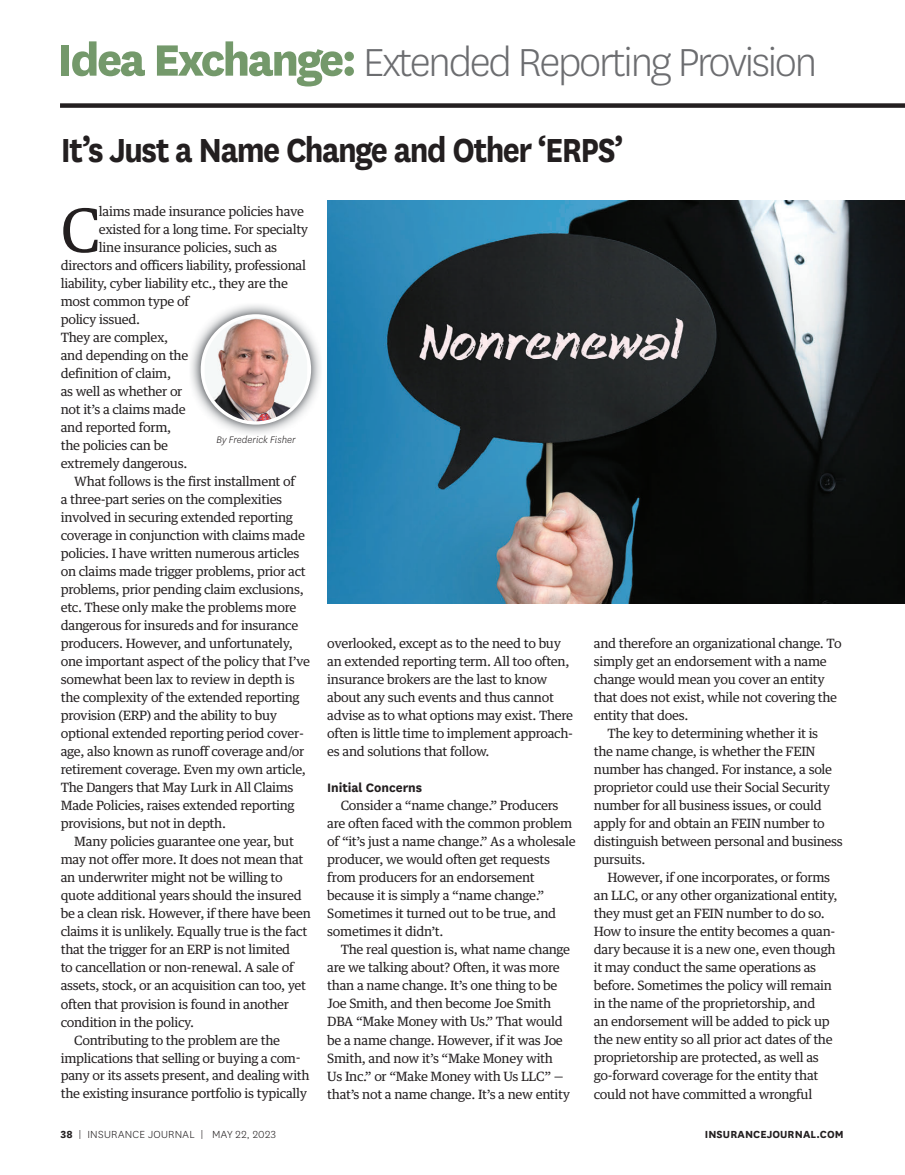
<style>
.page{position:relative;width:905px;height:1175px;background:#fff}
.page>*{position:absolute;margin:0;border:0;box-sizing:border-box;transform-origin:0 0}
.t1{font:60.3px "Guardian Text Egyp";color:#231f20}
.t2{font:300 45.6px "National";letter-spacing:-.05em;color:#6c6d70}
.t3{font:700 39px "National";letter-spacing:-.045em;color:#231f20;scale:.9 1}
.t4{font:700 14.25px "National";letter-spacing:-.005em;color:#231f20}
.t5{font:12.9px/18px "Guardian Text Egyp";letter-spacing:-.025em;color:#231f20}
.t6{font:300 12px "National";letter-spacing:.025em;color:#231f20}
.t7{font:700 12px "National";letter-spacing:.01em;color:#231f20}
.t8{font:italic 300 10.95px "National";color:#231f20}
.s1{font-weight:800;font-size:51.3px;color:#74996b}
.s2{font-weight:700}
</style>
<div class="page">
<div style="left:60px;top:103px;width:844px;height:5px;background:#231f20"></div>
<img style="left:191px;top:305px;width:129px;height:129px">
<img style="left:205px;top:316px;width:102px;height:107px">
<div style="left:201px;top:314px;width:110px;height:110px;border:3px solid #fff;border-radius:50%"></div>
<img style="left:327px;top:200px;width:577px;height:403px">
<h2 class="t2" style="left:58px;top:33px;width:761px"><span class="s1">Idea Exchange:</span> Extended Reporting Provision</h2>
<h3 class="t3" style="left:61px;top:122px;width:626px">It’s Just a Name Change and Other ‘ERPS’</h3>
<h1 class="t1" style="left:61px;top:180px;width:41px">C</h1>
<p class="t5" style="left:99px;top:201px;width:206px">laims made insurance policies have</p>
<p class="t5" style="left:99px;top:219px;width:211px">existed for a long time. For specialty</p>
<p class="t5" style="left:99px;top:237px;width:180px">line insurance policies, such as</p>
<p class="t5" style="left:61px;top:255px;width:247px">directors and officers liability, professional</p>
<p class="t5" style="left:61px;top:273px;width:229px">liability, cyber liability etc., they are the</p>
<p class="t5" style="left:61px;top:291px;width:130px">most common type of</p>
<p class="t5" style="left:61px;top:309px;width:81px">policy issued.</p>
<p class="t5" style="left:61px;top:327px;width:109px">They are complex,</p>
<p class="t5" style="left:61px;top:345px;width:129px">and depending on the</p>
<p class="t5" style="left:61px;top:363px;width:112px">definition of claim,</p>
<p class="t5" style="left:61px;top:381px;width:123px">as well as whether or</p>
<p class="t5" style="left:61px;top:399px;width:126px">not it’s a claims made</p>
<p class="t5" style="left:61px;top:417px;width:112px">and reported form,</p>
<p class="t5" style="left:61px;top:435px;width:109px">the policies can be</p>
<p class="t5" style="left:61px;top:453px;width:128px">extremely dangerous.</p>
<p class="t5" style="left:74px;top:471px;width:222px">What follows is the first installment of</p>
<p class="t5" style="left:61px;top:489px;width:223px">a three-part series on the complexities</p>
<p class="t5" style="left:61px;top:507px;width:233px">involved in securing extended reporting</p>
<p class="t5" style="left:61px;top:525px;width:246px">coverage in conjunction with claims made</p>
<p class="t5" style="left:61px;top:543px;width:240px">policies. I have written numerous articles</p>
<p class="t5" style="left:61px;top:561px;width:246px">on claims made trigger problems, prior act</p>
<p class="t5" style="left:61px;top:579px;width:244px">problems, prior pending claim exclusions,</p>
<p class="t5" style="left:61px;top:597px;width:237px">etc. These only make the problems more</p>
<p class="t5" style="left:61px;top:615px;width:239px">dangerous for insureds and for insurance</p>
<p class="t5" style="left:61px;top:633px;width:233px">producers. However, and unfortunately,</p>
<p class="t5" style="left:61px;top:651px;width:251px">one important aspect of the policy that I’ve</p>
<p class="t5" style="left:61px;top:669px;width:235px">somewhat been lax to review in depth is</p>
<p class="t5" style="left:61px;top:687px;width:240px">the complexity of the extended reporting</p>
<p class="t5" style="left:61px;top:705px;width:218px">provision (ERP) and the ability to buy</p>
<p class="t5" style="left:61px;top:723px;width:244px">optional extended reporting period cover-</p>
<p class="t5" style="left:61px;top:741px;width:245px">age, also known as runoff coverage and/or</p>
<p class="t5" style="left:61px;top:759px;width:247px">retirement coverage. Even my own article,</p>
<p class="t5" style="left:61px;top:777px;width:234px">The Dangers that May Lurk in All Claims</p>
<p class="t5" style="left:61px;top:795px;width:235px">Made Policies, raises extended reporting</p>
<p class="t5" style="left:61px;top:813px;width:167px">provisions, but not in depth.</p>
<p class="t5" style="left:74px;top:831px;width:221px">Many policies guarantee one year, but</p>
<p class="t5" style="left:61px;top:849px;width:244px">may not offer more. It does not mean that</p>
<p class="t5" style="left:61px;top:867px;width:223px">an underwriter might not be willing to</p>
<p class="t5" style="left:61px;top:885px;width:242px">quote additional years should the insured</p>
<p class="t5" style="left:61px;top:903px;width:251px">be a clean risk. However, if there have been</p>
<p class="t5" style="left:61px;top:921px;width:248px">claims it is unlikely. Equally true is the fact</p>
<p class="t5" style="left:61px;top:939px;width:231px">that the trigger for an ERP is not limited</p>
<p class="t5" style="left:61px;top:957px;width:234px">to cancellation or non-renewal. A sale of</p>
<p class="t5" style="left:61px;top:975px;width:247px">assets, stock, or an acquisition can too, yet</p>
<p class="t5" style="left:61px;top:993px;width:230px">often that provision is found in another</p>
<p class="t5" style="left:61px;top:1011px;width:135px">condition in the policy.</p>
<p class="t5" style="left:74px;top:1029px;width:207px">Contributing to the problem are the</p>
<p class="t5" style="left:61px;top:1047px;width:241px">implications that selling or buying a com-</p>
<p class="t5" style="left:61px;top:1065px;width:250px">pany or its assets present, and dealing with</p>
<p class="t5" style="left:61px;top:1083px;width:248px">the existing insurance portfolio is typically</p>
<p class="t8" style="left:216px;top:433px;width:80px">By Frederick Fisher</p>
<p class="t5" style="left:327px;top:633px;width:247px">overlooked, except as to the need to buy an extended reporting term. All too often, insurance brokers are the last to know about any such events and thus cannot advise as to what options may exist. There often is little time to implement approach&shy;es and solutions that follow.</p>
<p class="t4" style="left:327px;top:778px;width:96px">Initial Concerns</p>
<p class="t5" style="left:327px;top:795px;width:250px;text-indent:14px">Consider a “name change.” Producers are often faced with the common problem of “it’s just a name change.” As a wholesale producer, we would often get requests from producers for an endorsement because it is simply a “name change.” Sometimes it turned out to be true, and sometimes it didn’t.</p>
<p class="t5" style="left:327px;top:939px;width:244px;text-indent:14px">The real question is, what name change are we talking about? Often, it was more than a name change. It’s one thing to be Joe Smith, and then become Joe Smith DBA “Make Money with Us.” That would be a name change. However, if it was Joe Smith, and now it’s “Make Money with Us Inc.” or “Make Money with Us LLC” — that’s not a name change. It’s a new entity</p>
<p class="t5" style="left:594px;top:633px;width:249px">and therefore an organizational change. To</p>
<p class="t5" style="left:594px;top:651px;width:234px">simply get an endorsement with a name</p>
<p class="t5" style="left:594px;top:669px;width:232px">change would mean you cover an entity</p>
<p class="t5" style="left:594px;top:687px;width:245px">that does not exist, while not covering the</p>
<p class="t5" style="left:594px;top:705px;width:96px">entity that does.</p>
<p class="t5" style="left:607px;top:723px;width:212px">The key to determining whether it is</p>
<p class="t5" style="left:594px;top:741px;width:223px">the name change, is whether the FEIN</p>
<p class="t5" style="left:594px;top:759px;width:240px">number has changed. For instance, a sole</p>
<p class="t5" style="left:594px;top:777px;width:238px">proprietor could use their Social Security</p>
<p class="t5" style="left:594px;top:795px;width:229px">number for all business issues, or could</p>
<p class="t5" style="left:594px;top:813px;width:232px">apply for and obtain an FEIN number to</p>
<p class="t5" style="left:594px;top:831px;width:250px">distinguish between personal and business</p>
<p class="t5" style="left:594px;top:849px;width:53px">pursuits.</p>
<p class="t5" style="left:607px;top:867px;width:224px">However, if one incorporates, or forms</p>
<p class="t5" style="left:594px;top:885px;width:245px">an LLC, or any other organizational entity,</p>
<p class="t5" style="left:594px;top:903px;width:232px">they must get an FEIN number to do so.</p>
<p class="t5" style="left:594px;top:921px;width:243px">How to insure the entity becomes a quan-</p>
<p class="t5" style="left:594px;top:939px;width:243px">dary because it is a new one, even though</p>
<p class="t5" style="left:594px;top:957px;width:224px">it may conduct the same operations as</p>
<p class="t5" style="left:594px;top:975px;width:240px">before. Sometimes the policy will remain</p>
<p class="t5" style="left:594px;top:993px;width:223px">in the name of the proprietorship, and</p>
<p class="t5" style="left:594px;top:1011px;width:237px">an endorsement will be added to pick up</p>
<p class="t5" style="left:594px;top:1029px;width:240px">the new entity so all prior act dates of the</p>
<p class="t5" style="left:594px;top:1047px;width:226px">proprietorship are protected, as well as</p>
<p class="t5" style="left:594px;top:1065px;width:226px">go-forward coverage for the entity that</p>
<p class="t5" style="left:594px;top:1083px;width:220px">could not have committed a wrongful</p>
<p class="t6" style="left:60px;top:1127px;width:217px"><span class="s2">38</span> | INSURANCE JOURNAL | MAY 22, 2023</p>
<p class="t7" style="left:704px;top:1126px;width:140px">INSURANCEJOURNAL.COM</p>
</div>
